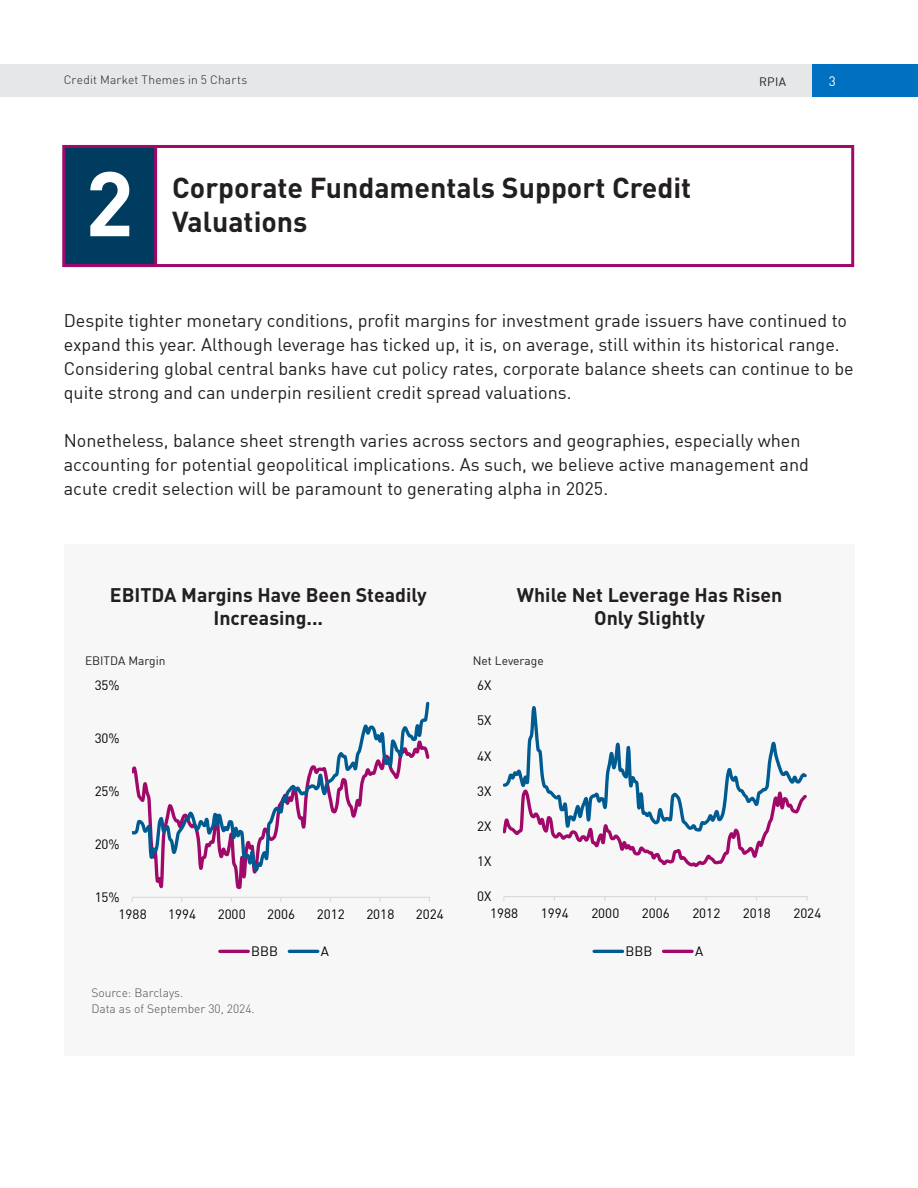
<style>
.page{position:relative;width:918px;height:1188px;background:#fff}
.page>*{position:absolute;margin:0;border:0;box-sizing:border-box;transform-origin:0 0}
.TOC_Body{font:700 90px "DIN";color:#fff}
.TOC_Body-2{font:700 28.5px "DIN";color:#231f20}
.RPIA_H{font:700 19.5px/23.4px "DIN";color:#231f20;text-align:center}
.RPIA_H-2{font:18px/24px "DIN";color:#231f20}
.t1{font:13.5px "DIN";color:#fff}
.t2{font:13.35px "DIN";color:#000}
.RPIA_H-3{font:300 12px "DIN";color:#4b4c4d}
.RPIA_H-4{font:12px "DIN";color:#231f20}
.t3{font:300 12px "DIN";letter-spacing:.015em;color:#231f20}
</style>
<div class="page">
<div style="left:64px;top:544px;width:790px;height:511px;background:#f7f7f7"></div>
<div style="left:64px;top:145px;width:790px;height:122px;border:3px solid #a00969"></div>
<div style="left:62px;top:145px;width:95px;height:122px;background:#003c60;border:3px solid #a00969"></div>
<hr style="left:132px;top:897px;width:298px;height:1px;background:#d9d9d9">
<svg style="left:155px;top:873px;width:101px;height:17px"></svg>
<svg style="left:132px;top:701px;width:298px;height:172px"></svg>
<hr style="left:220px;top:950px;width:28px;height:3px;background:#a00969">
<hr style="left:289px;top:950px;width:29px;height:3px;background:#005b91">
<hr style="left:504px;top:896px;width:304px;height:1px;background:#d9d9d9">
<svg style="left:504px;top:706px;width:303px;height:162px"></svg>
<hr style="left:594px;top:950px;width:29px;height:3px;background:#005b91">
<hr style="left:664px;top:950px;width:28px;height:3px;background:#a00969">
<div style="left:812px;top:64px;width:106px;height:32px;background:#0070c0"></div>
<div style="left:0;top:64px;width:378px;height:32px;background:#e6e7e9"></div>
<div style="left:372px;top:64px;width:440px;height:32px;background:#e6e7e9"></div>
<p class="t3" style="left:64px;top:73px;width:185px">Credit Market Themes in 5 Charts</p>
<p class="RPIA_H-4" style="left:759px;top:74px;width:29px">RPIA</p>
<p class="t1" style="left:829px;top:72px;width:9px">3</p>
<p class="TOC_Body" style="left:85px;top:145px;width:50px">2</p>
<p class="TOC_Body-2" style="left:172px;top:169px;width:521px">Corporate Fundamentals Support Credit</p>
<p class="TOC_Body-2" style="left:172px;top:203px;width:137px">Valuations</p>
<p class="RPIA_H-2" style="left:64px;top:309px;width:791px">Despite tighter monetary conditions, profit margins for investment grade issuers have continued to expand this year. Although leverage has ticked up, it is, on average, still within its historical range.<br>Considering global central banks have cut policy rates, corporate balance sheets can continue to be quite strong and can underpin resilient credit spread valuations.</p>
<p class="RPIA_H-2" style="left:64px;top:429px;width:747px">Nonetheless, balance sheet strength varies across sectors and geographies, especially when accounting for potential geopolitical implications. As such, we believe active management and acute credit selection will be paramount to generating alpha in 2025.</p>
<p class="RPIA_H" style="left:110px;top:582px;width:318px">EBITDA Margins Have Been Steadily<br>Increasing...</p>
<p class="RPIA_H" style="left:517px;top:582px;width:267px">While Net Leverage Has Risen</p>
<p class="RPIA_H" style="left:594px;top:606px;width:112px">Only Slightly</p>
<p class="RPIA_H-4" style="left:85px;top:653px;width:82px">EBITDA Margin</p>
<p class="RPIA_H-4" style="left:473px;top:653px;width:72px">Net Leverage</p>
<p class="t2" style="left:95px;top:677px;width:27px">35%</p>
<p class="t2" style="left:95px;top:730px;width:27px">30%</p>
<p class="t2" style="left:95px;top:783px;width:27px">25%</p>
<p class="t2" style="left:95px;top:836px;width:27px">20%</p>
<p class="t2" style="left:95px;top:889px;width:27px">15%</p>
<p class="t2" style="left:119px;top:906px;width:29px">1988</p>
<p class="t2" style="left:168px;top:906px;width:29px">1994</p>
<p class="t2" style="left:218px;top:906px;width:29px">2000</p>
<p class="t2" style="left:267px;top:906px;width:29px">2006</p>
<p class="t2" style="left:317px;top:906px;width:29px">2012</p>
<p class="t2" style="left:366px;top:906px;width:29px">2018</p>
<p class="t2" style="left:416px;top:906px;width:29px">2024</p>
<p class="t2" style="left:251px;top:943px;width:28px">BBB</p>
<p class="t2" style="left:321px;top:943px;width:10px">A</p>
<p class="RPIA_H-3" style="left:91px;top:985px;width:93px">Source: Barclays.</p>
<p class="RPIA_H-3" style="left:91px;top:1001px;width:165px">Data as of September 30, 2024.</p>
<p class="t2" style="left:477px;top:677px;width:16px">6X</p>
<p class="t2" style="left:477px;top:712px;width:16px">5X</p>
<p class="t2" style="left:477px;top:747px;width:16px">4X</p>
<p class="t2" style="left:477px;top:782px;width:16px">3X</p>
<p class="t2" style="left:477px;top:818px;width:16px">2X</p>
<p class="t2" style="left:477px;top:853px;width:16px">1X</p>
<p class="t2" style="left:477px;top:888px;width:16px">0X</p>
<p class="t2" style="left:490px;top:905px;width:29px">1988</p>
<p class="t2" style="left:541px;top:905px;width:29px">1994</p>
<p class="t2" style="left:591px;top:905px;width:29px">2000</p>
<p class="t2" style="left:642px;top:905px;width:29px">2006</p>
<p class="t2" style="left:692px;top:905px;width:29px">2012</p>
<p class="t2" style="left:743px;top:905px;width:29px">2018</p>
<p class="t2" style="left:793px;top:905px;width:29px">2024</p>
<p class="t2" style="left:626px;top:943px;width:28px">BBB</p>
<p class="t2" style="left:695px;top:943px;width:10px">A</p>
</div>
